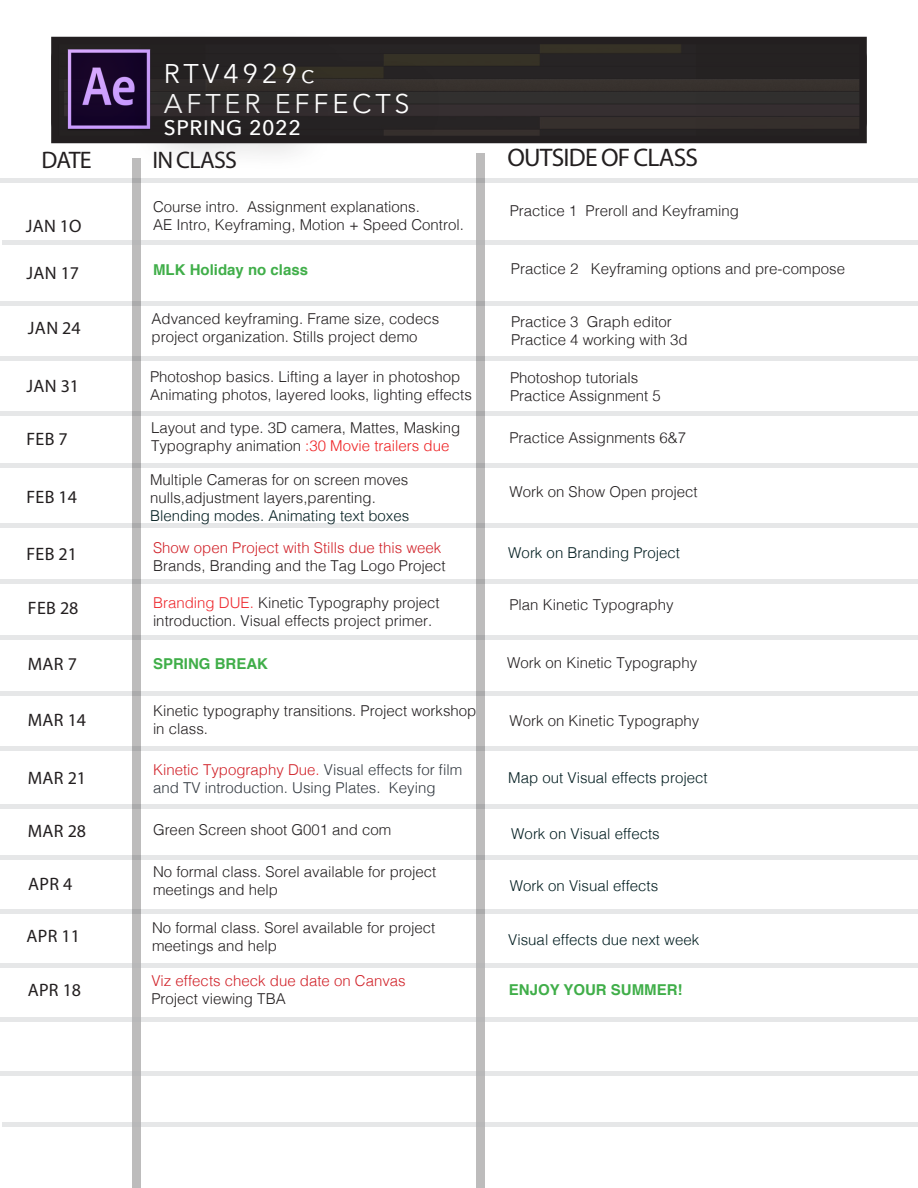
<style>
.page{position:relative;width:918px;height:1188px;background:#fff}
.page>*{position:absolute;margin:0;border:0;box-sizing:border-box;transform-origin:0 0}
.t1{font:27px "Avenir Next";letter-spacing:.14em;color:#fff}
.t2{font:25.5px "Myriad Pro";letter-spacing:-.03em;color:#231f20}
.t3{font:24px "Myriad Pro";letter-spacing:-.03em;color:#231f20}
.t4{font:500 21px "Avenir Next";letter-spacing:.03em;color:#fff}
.t5{font:18px "Myriad Pro";letter-spacing:.02em;color:#231f20}
.t6{font:300 15px/18px "Helvetica";color:#231f20}
.t7{font:300 15px "Helvetica";color:#041f22}
.t8{font:300 15px/18px "Helvetica";color:#333a41}
.t9{font:300 15px "Helvetica";color:#d1232a}
.t10{font:700 15px "Helvetica";color:#40ae49}
.s1{color:#ee2123}
.s2{color:#ee292e}
.s3{color:#d1232a}
</style>
<div class="page">
<div style="left:51px;top:37px;width:816px;height:106px;border:8px solid #231f20"></div>
<div style="left:52px;top:40px;width:814px;height:100px;background:linear-gradient(to bottom,#2a2724,#312c2c);border-radius:18px"></div>
<div style="left:51px;top:40px;width:816px;height:100px;border:2px solid #231f20;border-radius:18px"></div>
<img style="left:66px;top:48px;width:65px;height:87px">
<div style="left:131px;top:29px;width:311px;height:120px;background:#231f20;opacity:.59"></div>
<div style="left:131px;top:84px;width:203px;height:87px;background:#231f20;opacity:.59"></div>
<hr style="left:0;top:178px;width:918px;height:4px;background:#e6e7e8">
<hr style="left:0;top:356px;width:918px;height:4px;background:#e6e7e8">
<hr style="left:0;top:302px;width:918px;height:4px;background:#e6e7e8">
<hr style="left:0;top:412px;width:918px;height:4px;background:#e6e7e8">
<div style="left:0;top:463px;width:918px;height:5px;background:#e6e7e8"></div>
<div style="left:0;top:523px;width:918px;height:5px;background:#e6e7e8"></div>
<div style="left:0;top:579px;width:918px;height:5px;background:#e6e7e8"></div>
<div style="left:0;top:635px;width:918px;height:5px;background:#e6e7e8"></div>
<hr style="left:0;top:691px;width:918px;height:4px;background:#e6e7e8">
<hr style="left:0;top:747px;width:918px;height:4px;background:#e6e7e8">
<hr style="left:0;top:804px;width:918px;height:4px;background:#e6e7e8">
<div style="left:0;top:855px;width:918px;height:5px;background:#e6e7e8"></div>
<div style="left:0;top:909px;width:918px;height:5px;background:#e6e7e8"></div>
<div style="left:132px;top:159px;width:9px;height:1029px;background:#bdbcbc"></div>
<div style="left:476px;top:153px;width:9px;height:1035px;background:#bdbcbc"></div>
<div style="left:0;top:963px;width:918px;height:5px;background:#e6e7e8"></div>
<hr style="left:0;top:1018px;width:918px;height:4px;background:#e6e7e8">
<hr style="left:0;top:1072px;width:918px;height:4px;background:#e6e7e8">
<hr style="left:2px;top:1122px;width:916px;height:4px;background:#e6e7e8">
<hr style="left:2px;top:241px;width:916px;height:4px;background:#e6e7e8">
<p class="t1" style="left:164px;top:51px;width:152px">RTV4929c</p>
<p class="t1" style="left:164px;top:81px;width:247px">AFTER EFFECTS</p>
<p class="t4" style="left:164px;top:109px;width:139px">SPRING 2022</p>
<p class="t3" style="left:42px;top:145px;width:52px">DATE</p>
<p class="t3" style="left:152px;top:145px;width:86px">IN CLASS</p>
<p class="t2" style="left:507px;top:142px;width:192px">OUTSIDE OF CLASS</p>
<p class="t6" style="left:153px;top:197px;width:268px">Course intro. Assignment explanations.</p>
<p class="t6" style="left:153px;top:215px;width:312px">AE Intro, Keyframing, Motion + Speed Control.</p>
<p class="t6" style="left:510px;top:201px;width:231px">Practice 1 Preroll and Keyframing</p>
<p class="t5" style="left:26px;top:214px;width:58px">JAN 1O</p>
<p class="t5" style="left:26px;top:262px;width:54px">JAN 17</p>
<p class="t10" style="left:153px;top:257px;width:157px">MLK Holiday no class</p>
<p class="t6" style="left:511px;top:259px;width:336px">Practice 2 Keyframing options and pre-compose</p>
<p class="t5" style="left:28px;top:316px;width:54px">JAN 24</p>
<p class="t6" style="left:152px;top:309px;width:289px">Advanced keyframing. Frame size, codecs</p>
<p class="t6" style="left:152px;top:327px;width:267px">project organization. Stills project demo</p>
<p class="t6" style="left:511px;top:312px;width:162px">Practice 3 Graph editor</p>
<p class="t6" style="left:511px;top:330px;width:178px">Practice 4 working with 3d</p>
<p class="t5" style="left:26px;top:375px;width:54px">JAN 31</p>
<p class="t6" style="left:150px;top:367px;width:312px">Photoshop basics. Lifting a layer in photoshop</p>
<p class="t6" style="left:150px;top:385px;width:323px">Animating photos, layered looks, lighting effects</p>
<p class="t6" style="left:510px;top:368px;width:130px">Photoshop tutorials</p>
<p class="t6" style="left:510px;top:386px;width:152px">Practice Assignment 5</p>
<p class="t5" style="left:26px;top:428px;width:43px">FEB 7</p>
<p class="t5" style="left:26px;top:486px;width:52px">FEB 14</p>
<p class="t6" style="left:151px;top:418px;width:311px">Layout and type. 3D camera, Mattes, Masking</p>
<p class="t6" style="left:151px;top:436px;width:300px">Typography animation <span class="s1">:30 Movie trailers due</span></p>
<p class="t6" style="left:150px;top:469px;width:260px">Multiple Cameras for on screen moves</p>
<p class="t6" style="left:150px;top:487px;width:227px">nulls,adjustment layers,parenting.</p>
<p class="t7" style="left:150px;top:503px;width:261px">Blending modes. Animating text boxes</p>
<p class="t6" style="left:509px;top:427px;width:178px">Practice Assignments 6&amp;7</p>
<p class="t6" style="left:509px;top:481px;width:190px">Work on Show Open project</p>
<p class="t5" style="left:26px;top:543px;width:52px">FEB 21</p>
<p class="t9" style="left:153px;top:534px;width:290px">Show open Project with Stills due this week</p>
<p class="t6" style="left:153px;top:555px;width:294px">Brands, Branding and the Tag Logo Project</p>
<p class="t7" style="left:508px;top:540px;width:173px">Work on Branding Project</p>
<p class="t5" style="left:28px;top:597px;width:52px">FEB 28</p>
<p class="t6" style="left:153px;top:593px;width:288px"><span class="s2">Branding DUE.</span> Kinetic Typography project introduction. Visual effects project primer.</p>
<p class="t6" style="left:509px;top:595px;width:166px">Plan Kinetic Typography</p>
<p class="t5" style="left:28px;top:652px;width:50px">MAR 7</p>
<p class="t10" style="left:153px;top:651px;width:117px">SPRING BREAK</p>
<p class="t6" style="left:507px;top:652px;width:192px">Work on Kinetic Typography</p>
<p class="t5" style="left:28px;top:709px;width:60px">MAR 14</p>
<p class="t6" style="left:153px;top:701px;width:325px">Kinetic typography transitions. Project workshop in class.</p>
<p class="t6" style="left:509px;top:711px;width:192px">Work on Kinetic Typography</p>
<p class="t5" style="left:28px;top:767px;width:60px">MAR 21</p>
<p class="t8" style="left:153px;top:759px;width:311px"><span class="s3">Kinetic Typography Due</span><span class="s1">.</span> Visual effects for film and TV introduction. Using Plates. Keying</p>
<p class="t7" style="left:508px;top:765px;width:201px">Map out Visual effects project</p>
<p class="t5" style="left:28px;top:820px;width:60px">MAR 28</p>
<p class="t5" style="left:28px;top:873px;width:46px">APR 4</p>
<p class="t5" style="left:26px;top:925px;width:55px">APR 11</p>
<p class="t6" style="left:153px;top:820px;width:240px">Green Screen shoot G001 and com</p>
<p class="t6" style="left:153px;top:862px;width:285px">No formal class. Sorel available for project</p>
<p class="t6" style="left:153px;top:880px;width:127px">meetings and help</p>
<p class="t6" style="left:152px;top:917px;width:285px">No formal class. Sorel available for project</p>
<p class="t6" style="left:152px;top:935px;width:127px">meetings and help</p>
<p class="t7" style="left:511px;top:821px;width:150px">Work on Visual effects</p>
<p class="t7" style="left:510px;top:873px;width:150px">Work on Visual effects</p>
<p class="t7" style="left:508px;top:927px;width:192px">Visual effects due next week</p>
<p class="t5" style="left:28px;top:979px;width:55px">APR 18</p>
<p class="t9" style="left:151px;top:967px;width:256px">Viz effects check due date on Canvas</p>
<p class="t6" style="left:151px;top:988px;width:136px">Project viewing TBA</p>
<p class="t10" style="left:509px;top:978px;width:175px">ENJOY YOUR SUMMER!</p>
</div>
